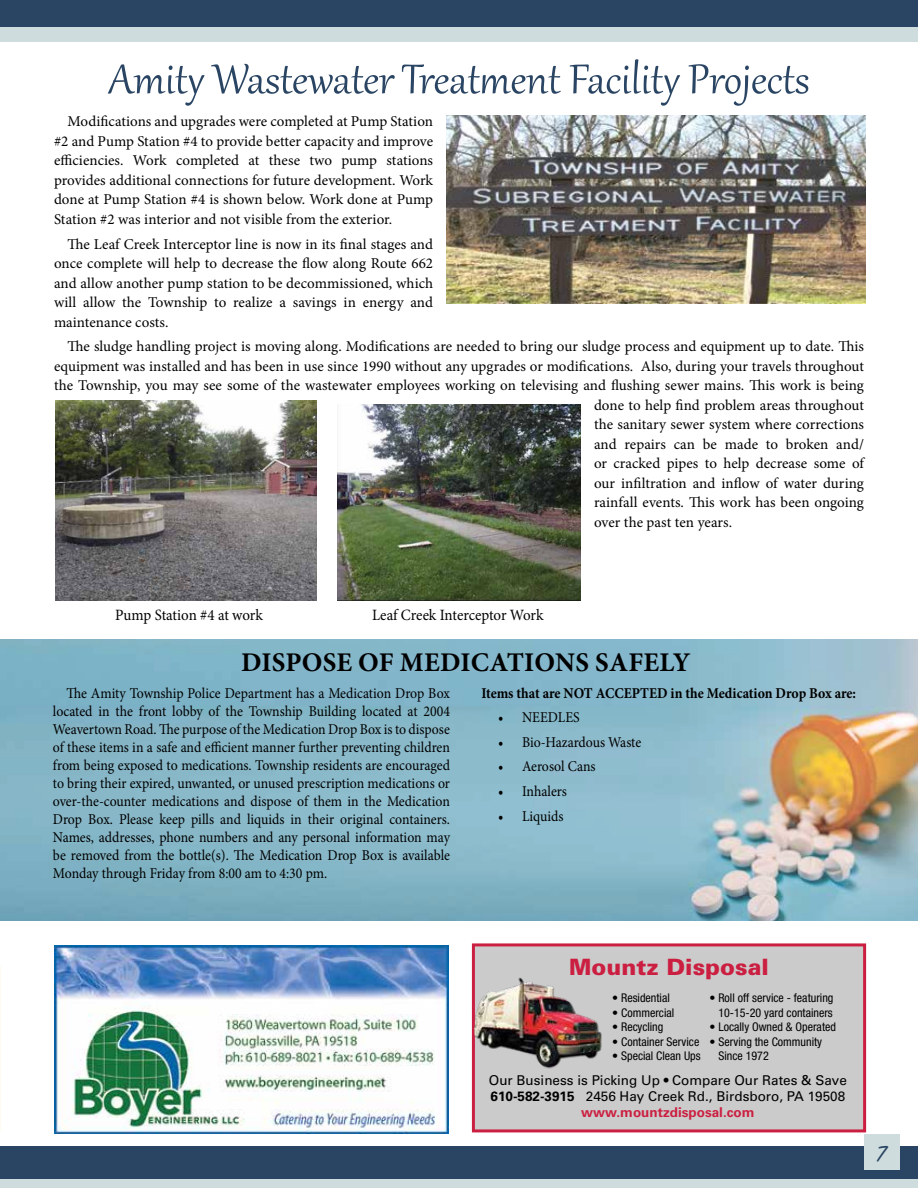
<style>
.page{position:relative;width:918px;height:1188px;background:#fff}
.page>*{position:absolute;margin:0;border:0;box-sizing:border-box;transform-origin:0 0}
.t1{font:51px "Gabriola";color:#2a4563}
.t2{font:700 27px "Minion Pro";letter-spacing:.01em;color:#000}
.t3{font:24px "Freehand 575 BT Regular B";color:#2a4563}
.t4{font:900 22.5px "Univers";color:#cb1f41}
.t5{font:15.75px "Minion Pro";letter-spacing:-.005em;color:#000;scale:.95 1}
.t6{font:15px/19.5px "Minion Pro";color:#000;text-align:justify}
.t7{font:15px/18px "Minion Pro";color:#000;text-align:justify;scale:.92 1}
.t8{font:700 15px "Minion Pro";color:#000;scale:.92 1}
.t9{font:13.5px/16.2px "Univers";color:#000;text-align:center}
.t10{font:condensed 12px/14.4px "Helvetica Neue";color:#000;text-align:right}
.s1{font-weight:700}
.s2{font-weight:700;color:#cb1f41}
</style>
<div class="page">
<div style="left:0;top:1146px;width:918px;height:33px;background:#2a4563"></div>
<div style="left:0;top:1179px;width:918px;height:9px;background:#cedcde"></div>
<div style="left:0;top:0;width:918px;height:32px;background:#2a4563"></div>
<div style="left:0;top:27px;width:918px;height:15px;background:#cedcde"></div>
<div style="left:864px;top:1134px;width:36px;height:36px;background:#cedcde"></div>
<img style="left:0;top:639px;width:918px;height:282px">
<img style="left:55px;top:400px;width:262px;height:201px">
<img style="left:338px;top:404px;width:242px;height:197px">
<div style="left:472px;top:943px;width:394px;height:189px;background:#cbcbcb;border:3px solid #cb1f41"></div>
<img style="left:471px;top:968px;width:131px;height:107px">
<img style="left:54px;top:945px;width:395px;height:189px">
<img style="left:447px;top:116px;width:419px;height:188px">
<h1 class="t1" style="left:109px;top:46px;width:702px">Amity Wastewater Treatment Facility Projects</h1>
<p class="t6" style="left:54px;top:112px;width:381px;text-indent:14px">Modifications and upgrades were completed at Pump Station #2 and Pump Station #4 to provide better capacity and improve efficiencies. Work completed at these two pump stations provides additional connections for future development. Work done at Pump Station #4 is shown below. Work done at Pump Station #2 was interior and not visible from the exterior.</p>
<p class="t6" style="left:54px;top:234px;width:381px;text-indent:14px">The Leaf Creek Interceptor line is now in its final stages and once complete will help to decrease the flow along Route 662 and allow another pump station to be decommissioned, which will allow the Township to realize a savings in energy and maintenance costs.</p>
<p class="t6" style="left:68px;top:337px;width:798px">The sludge handling project is moving along. Modifications are needed to bring our sludge process and equipment up to date. This</p>
<p class="t6" style="left:54px;top:356px;width:812px">equipment was installed and has been in use since 1990 without any upgrades or modifications. Also, during your travels throughout</p>
<p class="t6" style="left:54px;top:376px;width:812px">the Township, you may see some of the wastewater employees working on televising and flushing sewer mains. This work is being</p>
<p class="t6" style="left:594px;top:395px;width:272px">done to help find problem areas throughout</p>
<p class="t6" style="left:594px;top:415px;width:272px">the sanitary sewer system where corrections</p>
<p class="t6" style="left:594px;top:434px;width:272px">and repairs can be made to broken and/</p>
<p class="t6" style="left:594px;top:454px;width:271px">or cracked pipes to help decrease some of</p>
<p class="t6" style="left:594px;top:473px;width:271px">our infiltration and inflow of water during</p>
<p class="t6" style="left:594px;top:493px;width:271px">rainfall events. This work has been ongoing</p>
<p class="t6" style="left:594px;top:512px;width:140px">over the past ten years.</p>
<p class="t5" style="left:115px;top:604px;width:157px">Pump Station #4 at work</p>
<p class="t5" style="left:372px;top:604px;width:182px">Leaf Creek Interceptor Work</p>
<h2 class="t2" style="left:241px;top:644px;width:451px">DISPOSE OF MEDICATIONS SAFELY</h2>
<p class="t7" style="left:53px;top:685px;width:433px;text-indent:13px">The Amity Township Police Department has a Medication Drop Box located in the front lobby of the Township Building located at 2004<br>Weavertown Road. The purpose of the Medication Drop Box is to dispose of these items in a safe and efficient manner further preventing children from being exposed to medications. Township residents are encouraged to bring their expired, unwanted, or unused prescription medications or over-the-counter medications and dispose of them in the Medication Drop Box. Please keep pills and liquids in their original containers.<br>Names, addresses, phone numbers and any personal information may be removed from the bottle(s). The Medication Drop Box is available Monday through Friday from 8:00 am to 4:30 pm.</p>
<p class="t8" style="left:482px;top:683px;width:409px">Items that are NOT ACCEPTED in the Medication Drop Box are:</p>
<p class="t7" style="left:498px;top:708px;width:90px">• NEEDLES</p>
<p class="t7" style="left:498px;top:733px;width:157px">• Bio-Hazardous Waste</p>
<p class="t7" style="left:498px;top:758px;width:107px">• Aerosol Cans</p>
<p class="t7" style="left:498px;top:782px;width:76px">• Inhalers</p>
<p class="t7" style="left:498px;top:807px;width:72px">• Liquids</p>
<h3 class="t4" style="left:569px;top:953px;width:202px">Mountz Disposal</h3>
<p class="t10" style="left:612px;top:991px;width:59px">• Residential</p>
<p class="t10" style="left:612px;top:1005px;width:63px">• Commercial</p>
<p class="t10" style="left:612px;top:1020px;width:53px">• Recycling</p>
<p class="t10" style="left:612px;top:1034px;width:89px">• Container Service</p>
<p class="t10" style="left:612px;top:1049px;width:90px">• Special Clean Ups</p>
<p class="t10" style="left:710px;top:991px;width:126px">• Roll off service - featuring<br>10-15-20 yard containers</p>
<p class="t10" style="left:710px;top:1020px;width:128px">• Locally Owned &amp; Operated</p>
<p class="t10" style="left:718px;top:1034px;width:105px;text-align:left;text-indent:-9px">• Serving the Community<br>Since 1972</p>
<p class="t9" style="left:489px;top:1072px;width:360px">Our Business is Picking Up • Compare Our Rates &amp; Save<br><span class="s1">610-582-3915</span> 2456 Hay Creek Rd., Birdsboro, PA 19508 <span class="s2">www.mountzdisposal.com</span></p>
<h3 class="t3" style="left:877px;top:1142px;width:11px">7</h3>
</div>
